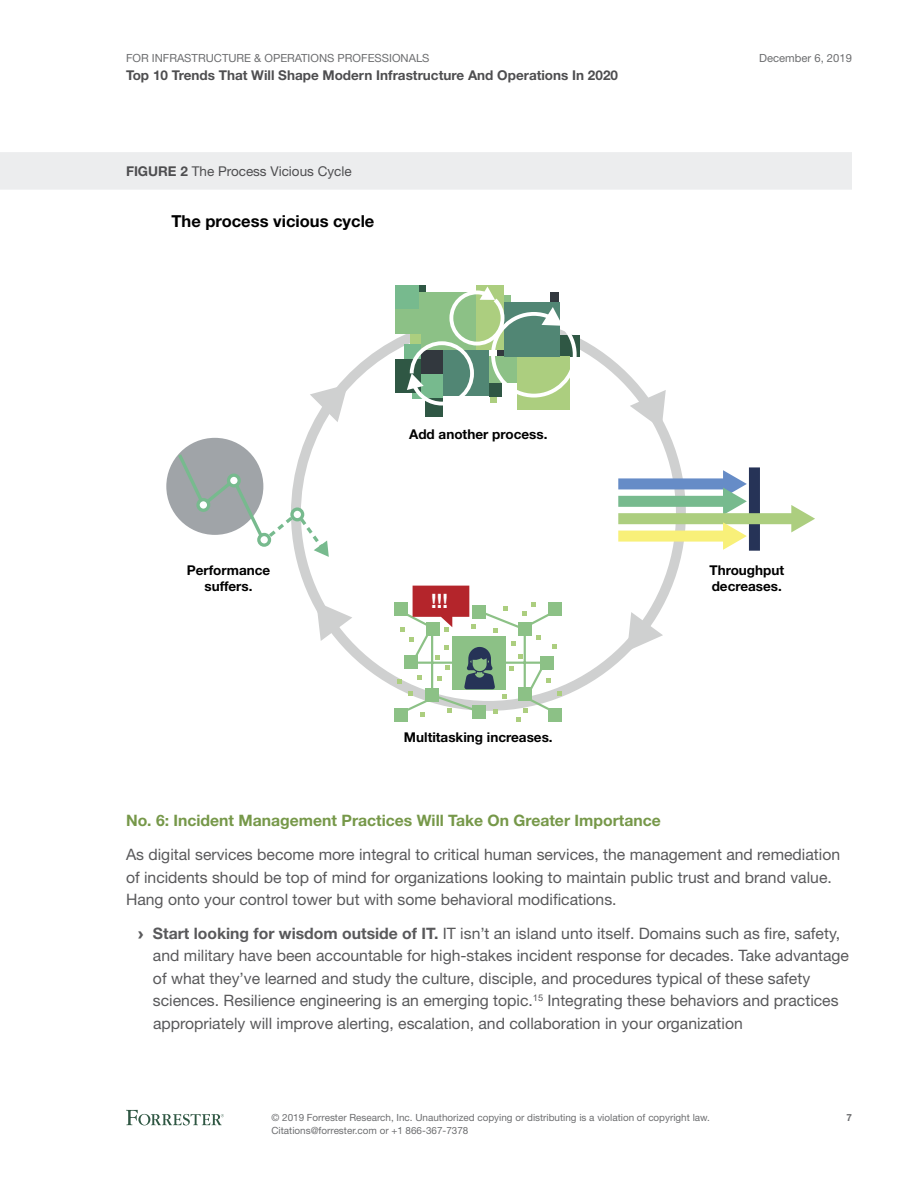
<style>
.page{position:relative;width:918px;height:1188px;background:#fff}
.page>*{position:absolute;margin:0;border:0;box-sizing:border-box;transform-origin:0 0}
.t1{font:700 19.8px "Helvetica Neue LT Std";color:#fff}
.t2{font:700 16.5px "Helvetica Neue LT Std";color:#000}
.t3{font:15.75px/22.5px "Helvetica Neue LT Std";color:#59595b}
.t4{font:700 15.75px "Helvetica Neue LT Std";color:#769849}
.t5{font:700 13.5px/16.5px "Helvetica Neue LT Std";color:#000}
.t6{font:700 13.5px "Helvetica Neue LT Std";color:#4e4e50}
.t7{font:13.5px "Helvetica Neue LT Std";color:#4e4e50}
.t8{font:11.25px "Helvetica Neue LT Std";color:#6d6e70}
.t9{font:9.9px/12.8px "Helvetica Neue LT Std";color:#6d6e70}
.t10{font:700 9.9px "Helvetica Neue LT Std";color:#6d6e70}
.s1{font-weight:700}
.s2{font-family:"Arial";font-weight:900}
</style>
<div class="page">
<svg style="left:126px;top:1110px;width:98px;height:15px"></svg>
<div style="left:0;top:152px;width:852px;height:38px;background:#ecedee"></div>
<svg style="left:296px;top:334px;width:395px;height:382px"></svg>
<div style="left:749px;top:467px;width:11px;height:84px;background:#263357"></div>
<div style="left:618px;top:478px;width:109px;height:11px;background:#668cc7"></div>
<div style="left:618px;top:496px;width:109px;height:11px;background:#77ba8e"></div>
<svg style="left:723px;top:470px;width:24px;height:43px"></svg>
<div style="left:618px;top:513px;width:177px;height:11px;background:#acce7f"></div>
<svg style="left:791px;top:505px;width:24px;height:27px"></svg>
<div style="left:618px;top:531px;width:109px;height:11px;background:#f8f079"></div>
<svg style="left:723px;top:522px;width:24px;height:28px"></svg>
<div style="left:166px;top:438px;width:97px;height:97px;background:#a0a4a8;border-radius:50%"></div>
<svg style="left:175px;top:451px;width:154px;height:106px"></svg>
<svg style="left:198px;top:500px;width:11px;height:10px"></svg>
<div style="left:196px;top:498px;width:14px;height:14px;border:3px solid #77ba8e;border-radius:50%"></div>
<div style="left:229px;top:475px;width:10px;height:11px;background:#fff;border-radius:50%"></div>
<div style="left:227px;top:474px;width:14px;height:13px;border:3px solid #77ba8e;border-radius:50%"></div>
<div style="left:259px;top:535px;width:10px;height:10px;background:#fff;border-radius:50%"></div>
<div style="left:257px;top:533px;width:14px;height:14px;border:3px solid #77ba8e;border-radius:50%"></div>
<div style="left:292px;top:509px;width:11px;height:11px;background:#fff;border-radius:50%"></div>
<div style="left:290px;top:507px;width:14px;height:14px;border:3px solid #77ba8e;border-radius:50%"></div>
<div style="left:395px;top:603px;width:13px;height:13px;background:#8cc186"></div>
<div style="left:395px;top:708px;width:13px;height:14px;background:#8cc186"></div>
<div style="left:395px;top:285px;width:25px;height:25px;background:#77ba8e"></div>
<div style="left:420px;top:285px;width:6px;height:7px;background:#2f5744"></div>
<div style="left:559px;top:335px;width:21px;height:21px;background:#2f5744"></div>
<div style="left:517px;top:356px;width:53px;height:53px;background:#acce7f"></div>
<div style="left:425px;top:399px;width:18px;height:18px;background:#2f5744"></div>
<div style="left:476px;top:285px;width:28px;height:65px;background:#acce7f"></div>
<div style="left:395px;top:310px;width:25px;height:24px;background:#8cc186"></div>
<div style="left:404px;top:344px;width:17px;height:15px;background:#77ba8e"></div>
<div style="left:395px;top:359px;width:26px;height:34px;background:#2f5744"></div>
<svg style="left:407px;top:287px;width:172px;height:120px"></svg>
<svg style="left:397px;top:586px;width:165px;height:135px"></svg>
<svg style="left:310px;top:384px;width:38px;height:38px"></svg>
<svg style="left:630px;top:390px;width:36px;height:39px"></svg>
<svg style="left:627px;top:612px;width:36px;height:39px"></svg>
<svg style="left:316px;top:602px;width:36px;height:39px"></svg>
<p class="t8" style="left:126px;top:51px;width:305px">For Infrastructure &amp; Operations Professionals</p>
<p class="t6" style="left:126px;top:67px;width:494px">Top 10 Trends That Will Shape Modern Infrastructure And Operations In 2020</p>
<p class="t7" style="left:126px;top:163px;width:227px"><span class="s1">FIGURE 2</span> The Process Vicious Cycle</p>
<p class="t2" style="left:171px;top:211px;width:205px">The process vicious cycle</p>
<p class="t5" style="left:187px;top:561px;width:85px;text-align:center">Performance suffers.</p>
<p class="t5" style="left:409px;top:426px;width:140px">Add another process.</p>
<p class="t1" style="left:431px;top:588px;width:18px">!!!</p>
<p class="t5" style="left:404px;top:729px;width:150px">Multitasking increases.</p>
<p class="t8" style="left:759px;top:51px;width:94px">December 6, 2019</p>
<p class="t5" style="left:709px;top:561px;width:76px">Throughput decreases.</p>
<p class="t4" style="left:126px;top:811px;width:536px">No. 6: Incident Management Practices Will Take On Greater Importance</p>
<p class="t3" style="left:126px;top:843px;width:716px">As digital services become more integral to critical human services, the management and remediation of incidents should be top of mind for organizations looking to maintain public trust and brand value.<br>Hang onto your control tower but with some behavioral modifications.</p>
<p class="t3" style="left:153px;top:922px;width:698px;text-indent:-15px"><span class="s2">›</span> <span class="s1">Start looking for wisdom outside of IT.</span> IT isn’t an island unto itself. Domains such as fire, safety, and military have been accountable for high-stakes incident response for decades. Take advantage of what they’ve learned and study the culture, disciple, and procedures typical of these safety sciences. Resilience engineering is an emerging topic.<sup>15</sup> I ntegrating these behaviors and practices appropriately will improve alerting, escalation, and collaboration in your organization</p>
<p class="t9" style="left:272px;top:1111px;width:440px">© 2019 Forrester Research, Inc. Unauthorized copying or distributing is a violation of copyright law.<br>Citations@forrester.com or +1 866-367-7378</p>
<p class="t10" style="left:846px;top:1112px;width:7px">7</p>
</div>
